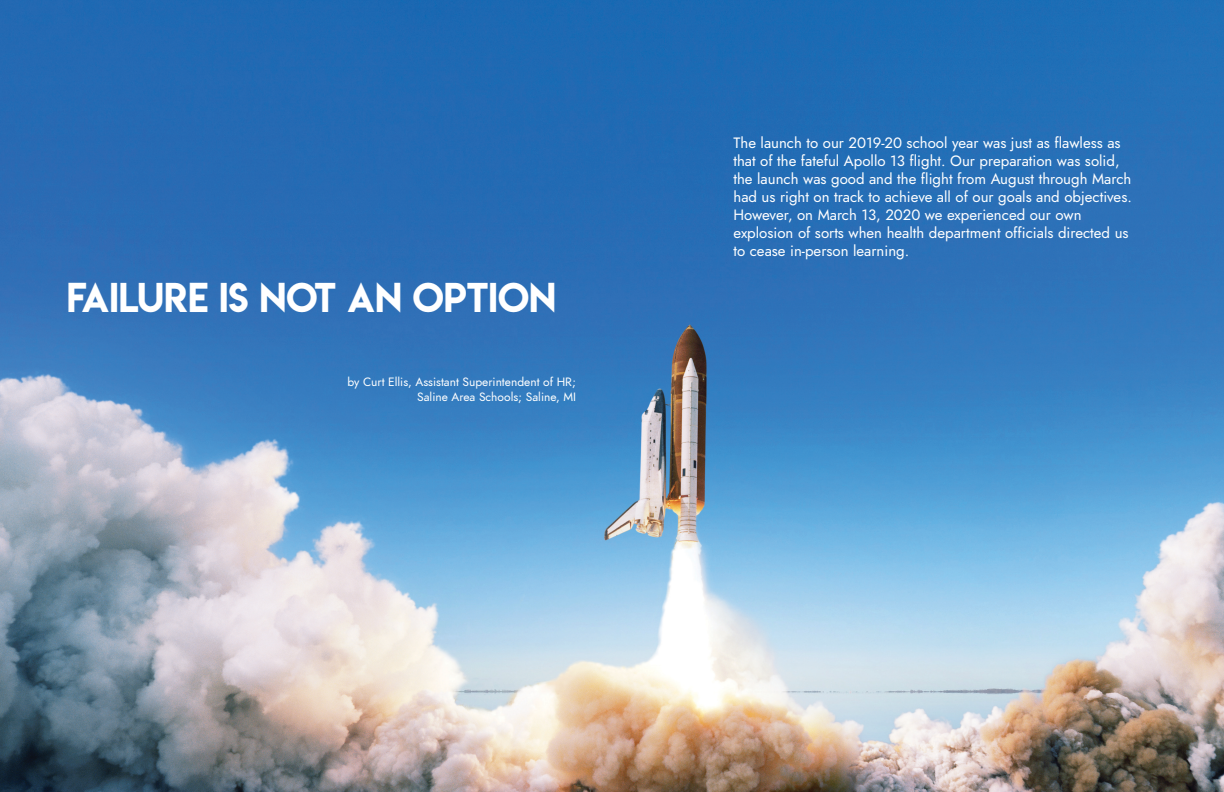
<style>
.page{position:relative;width:1224px;height:792px;background:#fff}
.page>*{position:absolute;margin:0;border:0;box-sizing:border-box;transform-origin:0 0}
.t1{font:37px "Lemon Milk";color:#fff}
.t2{font:15px/18px "Jost";color:#fff}
.t3{font:italic 12px "Renner";color:#fff}
</style>
<div class="page">
<img style="left:0;top:0;width:1224px;height:792px">
<p class="t1" style="left:67px;top:271px;width:491px">FAILURE IS NOT AN OPTION</p>
<p class="t3" style="left:348px;top:374px;width:230px">by Curt Ellis, Assistant Superintendent of HR;</p>
<p class="t3" style="left:417px;top:388px;width:160px">Saline Area Schools; Saline, MI</p>
<p class="t2" style="left:734px;top:134px;width:400px">The launch to our 2019-20 school year was just as flawless as that of the fateful Apollo 13 flight. Our preparation was solid, the launch was good and the flight from August through March had us right on track to achieve all of our goals and objectives.<br>However, on March 13, 2020 we experienced our own explosion of sorts when health department officials directed us to cease in-person learning.</p>
</div>
